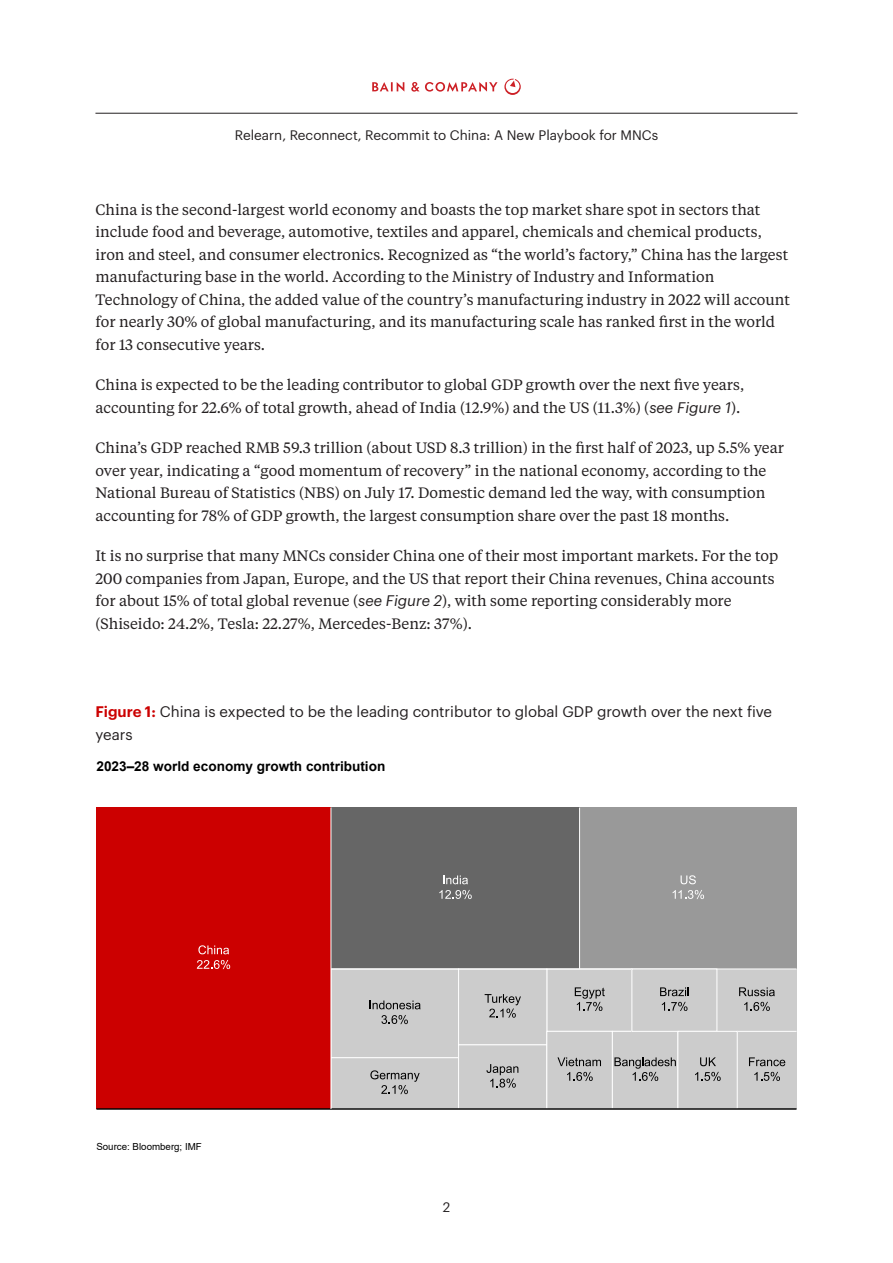
<style>
.page{position:relative;width:893px;height:1263px;background:#fff}
.page>*{position:absolute;margin:0;border:0;box-sizing:border-box;transform-origin:0 0}
.Body_text{font:15px/22.5px "Tiempos Text";color:#231f20}
.Chart_tagline{font:15px/22.5px "Graphik";color:#231f20}
.t1{font:700 13.65px "Arial";color:#000}
.t2{font:13.5px "Graphik";color:#231f20}
.t3{font:9.75px "Arial";color:#000}
.s1{font-family:"Graphik";font-style:italic}
.s2{font-weight:600;color:#c00}
</style>
<div class="page">
<hr style="left:95px;top:113px;width:702px;height:1px;background:#231f20">
<svg style="left:372px;top:82px;width:32px;height:10px"></svg>
<svg style="left:411px;top:82px;width:8px;height:10px"></svg>
<svg style="left:425px;top:82px;width:73px;height:10px"></svg>
<svg style="left:504px;top:79px;width:17px;height:16px"></svg>
<div style="left:331px;top:807px;width:249px;height:162px;background:#666"></div>
<div style="left:580px;top:807px;width:216px;height:162px;background:#999"></div>
<svg style="left:681px;top:875px;width:15px;height:9px"></svg>
<svg style="left:673px;top:890px;width:31px;height:9px"></svg>
<svg style="left:443px;top:875px;width:25px;height:9px"></svg>
<svg style="left:439px;top:890px;width:33px;height:9px"></svg>
<div style="left:547px;top:969px;width:85px;height:62px;background:#ccc"></div>
<div style="left:547px;top:969px;width:85px;height:62px;border:1px solid #fff"></div>
<div style="left:717px;top:969px;width:79px;height:62px;background:#ccc"></div>
<div style="left:331px;top:1057px;width:128px;height:52px;background:#ccc"></div>
<div style="left:331px;top:1057px;width:128px;height:52px;border:1px solid #fff"></div>
<div style="left:331px;top:969px;width:128px;height:88px;background:#ccc"></div>
<div style="left:331px;top:969px;width:128px;height:89px;border:1px solid #fff"></div>
<div style="left:459px;top:1045px;width:88px;height:64px;background:#ccc"></div>
<div style="left:458px;top:1044px;width:89px;height:65px;border:1px solid #fff"></div>
<div style="left:459px;top:969px;width:88px;height:76px;background:#ccc"></div>
<div style="left:458px;top:969px;width:89px;height:76px;border:1px solid #fff"></div>
<div style="left:547px;top:1031px;width:65px;height:78px;background:#ccc"></div>
<div style="left:547px;top:1031px;width:66px;height:78px;border:1px solid #fff"></div>
<div style="left:612px;top:1031px;width:66px;height:78px;background:#ccc"></div>
<div style="left:612px;top:1031px;width:66px;height:78px;border:1px solid #fff"></div>
<div style="left:737px;top:1031px;width:59px;height:78px;background:#ccc"></div>
<svg style="left:749px;top:1057px;width:36px;height:9px"></svg>
<svg style="left:754px;top:1072px;width:26px;height:9px"></svg>
<svg style="left:614px;top:1057px;width:62px;height:24px"></svg>
<svg style="left:557px;top:1057px;width:44px;height:9px"></svg>
<svg style="left:567px;top:1072px;width:26px;height:9px"></svg>
<svg style="left:739px;top:987px;width:36px;height:9px"></svg>
<svg style="left:744px;top:1002px;width:26px;height:9px"></svg>
<svg style="left:575px;top:987px;width:30px;height:24px"></svg>
<svg style="left:485px;top:994px;width:36px;height:24px"></svg>
<svg style="left:370px;top:1000px;width:51px;height:9px"></svg>
<svg style="left:381px;top:1015px;width:27px;height:9px"></svg>
<svg style="left:370px;top:1070px;width:50px;height:24px"></svg>
<svg style="left:486px;top:1064px;width:32px;height:24px"></svg>
<div style="left:96px;top:807px;width:235px;height:302px;background:#c00"></div>
<svg style="left:198px;top:945px;width:31px;height:9px"></svg>
<svg style="left:197px;top:960px;width:33px;height:9px"></svg>
<hr style="left:331px;top:969px;width:465px;height:1px;background:#fff">
<hr style="left:737px;top:1031px;width:59px;height:1px;background:#fff">
<div style="left:632px;top:969px;width:85px;height:62px;background:#ccc"></div>
<div style="left:632px;top:969px;width:85px;height:62px;border:1px solid #fff"></div>
<div style="left:678px;top:1031px;width:59px;height:78px;background:#ccc"></div>
<div style="left:678px;top:1031px;width:59px;height:78px;border:1px solid #fff"></div>
<svg style="left:700px;top:1057px;width:16px;height:9px"></svg>
<svg style="left:695px;top:1072px;width:26px;height:9px"></svg>
<svg style="left:660px;top:987px;width:29px;height:9px"></svg>
<svg style="left:662px;top:1002px;width:25px;height:9px"></svg>
<hr style="left:96px;top:1108px;width:700px;height:2px;background:#000">
<hr style="left:331px;top:807px;width:1px;height:302px;background:#fff">
<hr style="left:579px;top:807px;width:1px;height:162px;background:#fff">
<p class="t2" style="left:235px;top:125px;width:425px">Relearn, Reconnect, Recommit to China: A New Playbook for MNCs</p>
<p class="Body_text" style="left:95px;top:197px;width:696px">China is the second-largest world economy and boasts the top market share spot in sectors that include food and beverage, automotive, textiles and apparel, chemicals and chemical products, iron and steel, and consumer electronics. Recognized as “the world’s factory,” China has the largest manufacturing base in the world. According to the Ministry of Industry and Information Technology of China, the added value of the country’s manufacturing industry in 2022 will account for nearly 30% of global manufacturing, and its manufacturing scale has ranked first in the world for 13 consecutive years.</p>
<p class="Body_text" style="left:95px;top:373px;width:650px">China is expected to be the leading contributor to global GDP growth over the next five years, accounting for 22.6% of total growth, ahead of India (12.9%) and the US (11.3%) (<span class="s1">see Figure 1</span>).</p>
<p class="Body_text" style="left:95px;top:436px;width:690px">China’s GDP reached RMB 59.3 trillion (about USD 8.3 trillion) in the first half of 2023, up 5.5% year over year, indicating a “good momentum of recovery” in the national economy, according to the National Bureau of Statistics (NBS) on July 17. Domestic demand led the way, with consumption accounting for 78% of GDP growth, the largest consumption share over the past 18 months.</p>
<p class="Body_text" style="left:95px;top:544px;width:684px">It is no surprise that many MNCs consider China one of their most important markets. For the top 200 companies from Japan, Europe, and the US that report their China revenues, China accounts for about 15% of total global revenue (<span class="s1">see Figure 2</span>), with some reporting considerably more (Shiseido: 24.2%, Tesla: 22.27%, Mercedes-Benz: 37%).</p>
<p class="Chart_tagline" style="left:95px;top:699px;width:678px"><span class="s2">Figure 1:</span> China is expected to be the leading contributor to global GDP growth over the next five years</p>
<p class="t1" style="left:96px;top:756px;width:290px">2023–28 world economy growth contribution</p>
<p class="t3" style="left:96px;top:1139px;width:107px">Source: Bloomberg; IMF</p>
<p class="t2" style="left:443px;top:1197px;width:9px">2</p>
</div>
